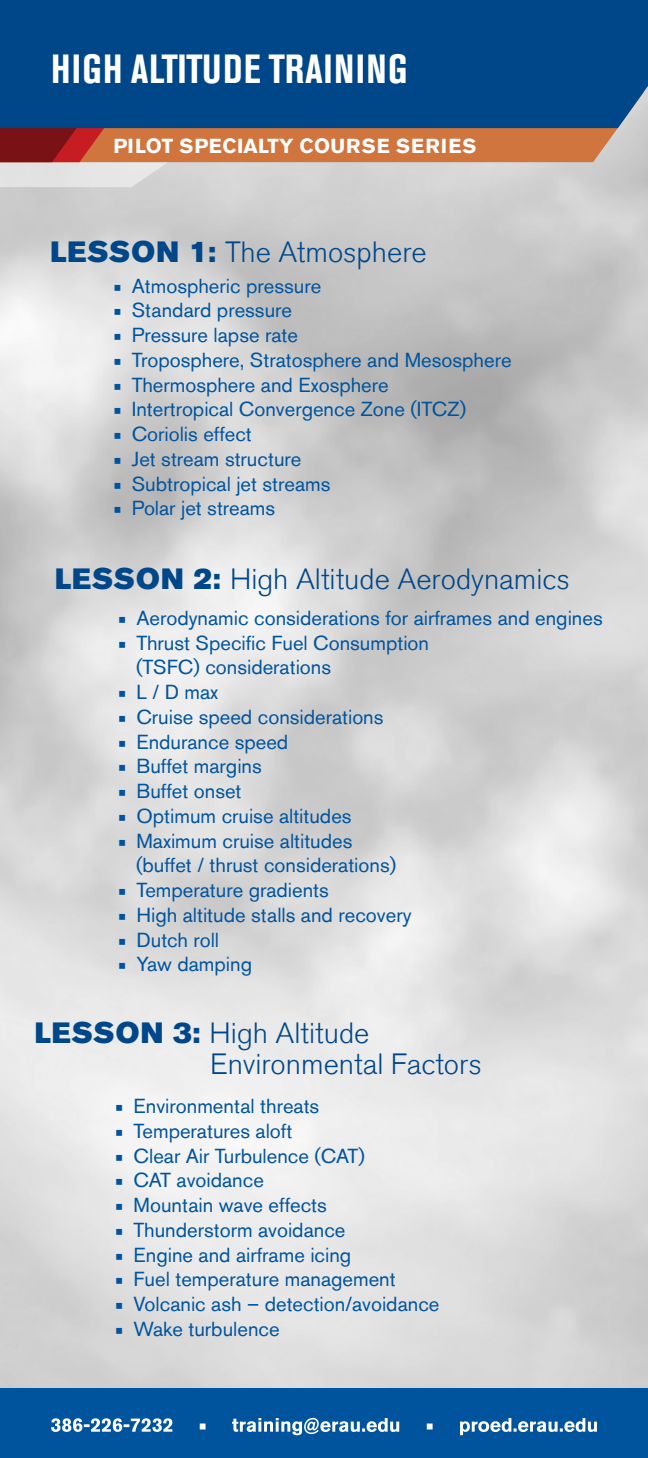
<style>
.page{position:relative;width:648px;height:1458px;background:#fff}
.page>*{position:absolute;margin:0;border:0;box-sizing:border-box;transform-origin:0 0}
.t1{font:700 condensed 40.5px "Akzidenz Grotesk Std";letter-spacing:.03em;color:#fff}
.t2{font:300 29.25px/31.5px "Akzidenz Grotesk Std";color:#004789}
.t3{font:20.25px/24.8px "Akzidenz Grotesk Std";color:#00549e}
.t4{font:700 20.25px "Akzidenz Grotesk Std";letter-spacing:.025em;color:#fff}
.s1{font-family:"Akzidenz Grotesk Std Super";font-weight:400}
.s2{font-family:"Minion Pro"}
</style>
<div class="page">
<img style="left:0;top:128px;width:648px;height:1261px">
<div style="left:0;top:1389px;width:648px;height:69px;background:#00549e"></div>
<svg style="left:51px;top:1418px;width:546px;height:17px"></svg>
<svg style="left:185px;top:128px;width:459px;height:34px;background:#cf7c48"></svg>
<svg style="left:0;top:128px;width:185px;height:59px;background:#c48677"></svg>
<div style="left:0;top:0;width:648px;height:128px;background:#004789"></div>
<h1 class="t1" style="left:51px;top:45px;width:358px">HIGH ALTITUDE TRAINING</h1>
<p class="t4" style="left:113px;top:134px;width:365px">PILOT SPECIALTY COURSE SERIES</p>
<h2 class="t2" style="left:51px;top:236px;width:378px"><span class="s1">LESSON 1:</span> The Atmosphere</h2>
<p class="t3" style="left:113px;top:273px;width:209px"><span class="s2">■</span> Atmospheric pressure</p>
<p class="t3" style="left:113px;top:298px;width:180px"><span class="s2">■</span> Standard pressure</p>
<p class="t3" style="left:113px;top:323px;width:186px"><span class="s2">■</span> Pressure lapse rate</p>
<p class="t3" style="left:113px;top:347px;width:400px"><span class="s2">■</span> Troposphere, Stratosphere and Mesosphere</p>
<p class="t3" style="left:113px;top:372px;width:277px"><span class="s2">■</span> Thermosphere and Exosphere</p>
<p class="t3" style="left:113px;top:397px;width:354px"><span class="s2">■</span> Intertropical Convergence Zone (ITCZ)</p>
<p class="t3" style="left:113px;top:422px;width:140px"><span class="s2">■</span> Coriolis effect</p>
<p class="t3" style="left:113px;top:446px;width:190px"><span class="s2">■</span> Jet stream structure</p>
<p class="t3" style="left:113px;top:471px;width:219px"><span class="s2">■</span> Subtropical jet streams</p>
<p class="t3" style="left:113px;top:496px;width:163px"><span class="s2">■</span> Polar jet streams</p>
<h2 class="t2" style="left:55px;top:564px;width:516px"><span class="s1">LESSON 2:</span> High Altitude Aerodynamics</h2>
<p class="t3" style="left:118px;top:605px;width:486px"><span class="s2">■</span> Aerodynamic considerations for airframes and engines</p>
<p class="t3" style="left:136px;top:630px;width:295px;text-indent:-18px"><span class="s2">■</span> Thrust Specific Fuel Consumption (TSFC) considerations</p>
<p class="t3" style="left:118px;top:680px;width:102px"><span class="s2">■</span> L / D max</p>
<p class="t3" style="left:118px;top:704px;width:267px"><span class="s2">■</span> Cruise speed considerations</p>
<p class="t3" style="left:118px;top:729px;width:172px"><span class="s2">■</span> Endurance speed</p>
<p class="t3" style="left:118px;top:754px;width:145px"><span class="s2">■</span> Buffet margins</p>
<p class="t3" style="left:118px;top:779px;width:125px"><span class="s2">■</span> Buffet onset</p>
<p class="t3" style="left:118px;top:803px;width:235px"><span class="s2">■</span> Optimum cruise altitudes</p>
<p class="t3" style="left:136px;top:828px;width:262px;text-indent:-18px"><span class="s2">■</span> Maximum cruise altitudes (buffet / thrust considerations)</p>
<p class="t3" style="left:118px;top:878px;width:212px"><span class="s2">■</span> Temperature gradients</p>
<p class="t3" style="left:118px;top:902px;width:295px"><span class="s2">■</span> High altitude stalls and recovery</p>
<p class="t3" style="left:118px;top:927px;width:103px"><span class="s2">■</span> Dutch roll</p>
<p class="t3" style="left:118px;top:952px;width:135px"><span class="s2">■</span> Yaw damping</p>
<h2 class="t2" style="left:210px;top:1017px;width:273px;text-indent:-176px"><span class="s1">LESSON 3:</span> High Altitude<br>Environmental Factors</h2>
<p class="t3" style="left:115px;top:1094px;width:206px"><span class="s2">■</span> Environmental threats</p>
<p class="t3" style="left:115px;top:1118px;width:179px"><span class="s2">■</span> Temperatures aloft</p>
<p class="t3" style="left:115px;top:1143px;width:251px"><span class="s2">■</span> Clear Air Turbulence (CAT)</p>
<p class="t3" style="left:115px;top:1168px;width:150px"><span class="s2">■</span> CAT avoidance</p>
<p class="t3" style="left:115px;top:1193px;width:213px"><span class="s2">■</span> Mountain wave effects</p>
<p class="t3" style="left:115px;top:1217px;width:232px"><span class="s2">■</span> Thunderstorm avoidance</p>
<p class="t3" style="left:115px;top:1242px;width:238px"><span class="s2">■</span> Engine and airframe icing</p>
<p class="t3" style="left:115px;top:1267px;width:282px"><span class="s2">■</span> Fuel temperature management</p>
<p class="t3" style="left:115px;top:1292px;width:326px"><span class="s2">■</span> Volcanic ash – detection/avoidance</p>
<p class="t3" style="left:115px;top:1316px;width:166px"><span class="s2">■</span> Wake turbulence</p>
</div>
